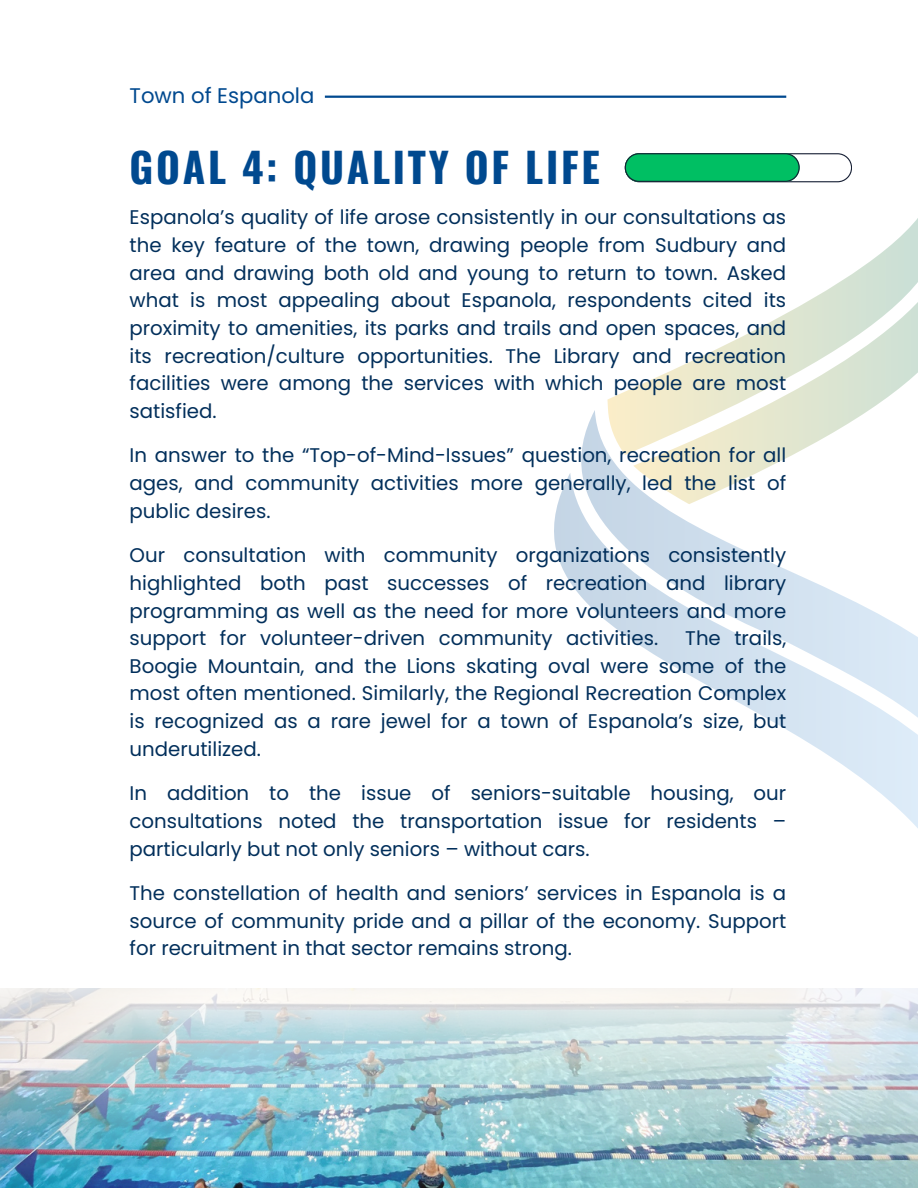
<style>
.page{position:relative;width:918px;height:1188px;background:#fff}
.page>*{position:absolute;margin:0;border:0;box-sizing:border-box;transform-origin:0 0}
.t1{font:700 40.95px "Oswald";letter-spacing:.065em;color:#00498f}
.t2{font:21.15px "Poppins";color:#00498f}
.t3{font:19.8px/27.6px "Poppins";color:#022f5b;text-align:justify}
</style>
<div class="page">
<svg style="left:607px;top:168px;width:311px;height:242px"></svg>
<svg style="left:633px;top:226px;width:285px;height:184px"></svg>
<svg style="left:581px;top:410px;width:288px;height:63px"></svg>
<svg style="left:554px;top:473px;width:364px;height:355px"></svg>
<hr style="left:325px;top:96px;width:461px;height:2px;background:#00498f">
<img style="left:0;top:988px;width:918px;height:200px">
<svg style="left:625px;top:153px;width:227px;height:29px"></svg>
<p class="t2" style="left:130px;top:81px;width:186px">Town of Espanola</p>
<p class="t1" style="left:130px;top:135px;width:472px">GOAL 4: QUALITY OF LIFE</p>
<h1 class="t3" style="left:130px;top:204px;width:658px">Espanola’s quality of life arose consistently in our consultations as the key feature of the town, drawing people from Sudbury and area and drawing both old and young to return to town. Asked what is most appealing about Espanola, respondents cited its proximity to amenities, its parks and trails and open spaces, and its recreation/culture opportunities. The Library and recreation facilities were among the services with which people are most satisfied.</h1>
<p class="t3" style="left:130px;top:442px;width:658px">In answer to the “Top-of-Mind-Issues” question, recreation for all ages, and community activities more generally, led the list of public desires.</p>
<p class="t3" style="left:130px;top:542px;width:658px">Our consultation with community organizations consistently highlighted both past successes of recreation and library programming as well as the need for more volunteers and more support for volunteer-driven community activities.</p>
<p class="t3" style="left:130px;top:624px;width:658px;text-indent:556px">The trails, Boogie Mountain, and the Lions skating oval were some of the most often mentioned. Similarly, the Regional Recreation Complex is recognized as a rare jewel for a town of Espanola’s size, but underutilized.</p>
<p class="t3" style="left:130px;top:780px;width:658px">In addition to the issue of seniors-suitable housing, our consultations noted the transportation issue for residents – particularly but not only seniors – without cars.</p>
<p class="t3" style="left:130px;top:879px;width:658px">The constellation of health and seniors’ services in Espanola is a source of community pride and a pillar of the economy. Support for recruitment in that sector remains strong.</p>
</div>
